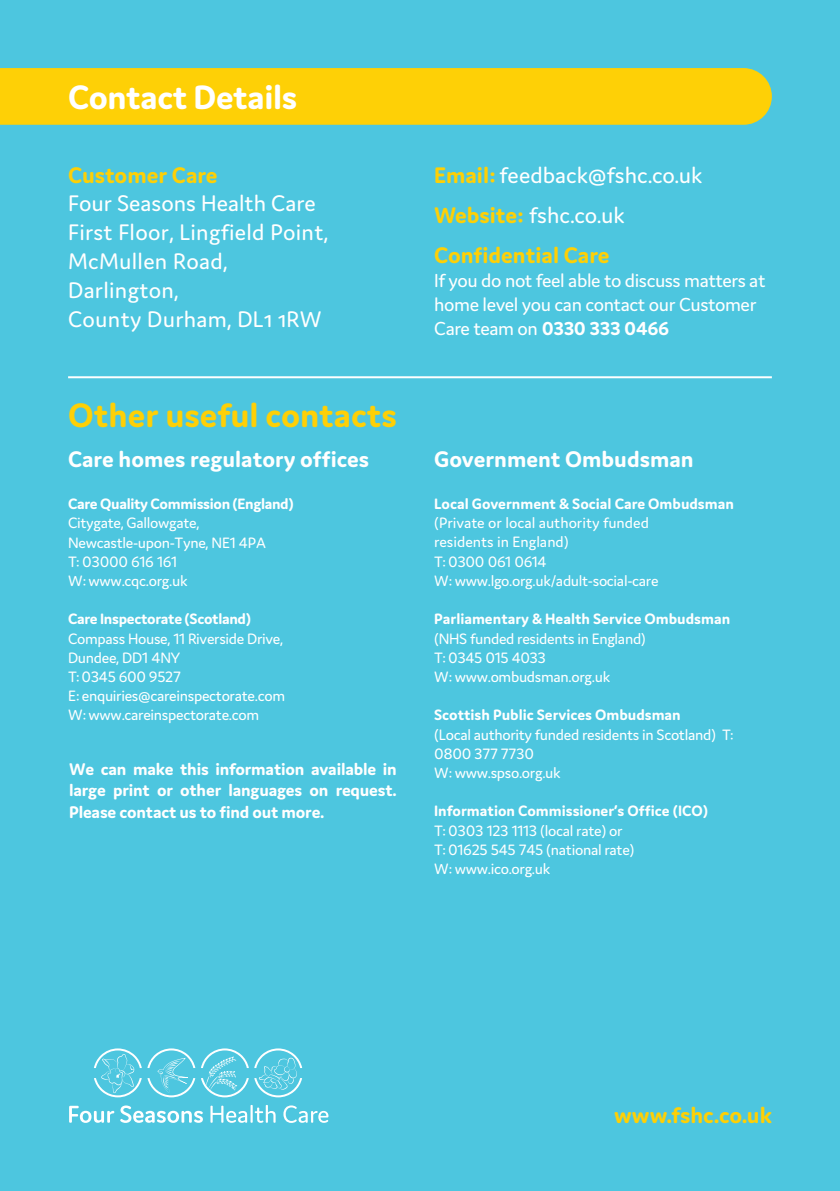
<style>
.page{position:relative;width:840px;height:1191px;background:#fff}
.page>*{position:absolute;margin:0;border:0;box-sizing:border-box;transform-origin:0 0}
.t1{font:700 36px "Domus";color:#fed006}
.t2{font:700 36px "Domus";letter-spacing:-.01em;color:#fff}
.t3{font:24px/28.8px "Domus";letter-spacing:.01em;color:#fff}
.t4{font:700 24px "Domus";color:#fff}
.t5{font:700 24px "Domus";color:#fed006}
.t6{font:20px/24px "Domus";letter-spacing:-.02em;color:#fff}
.t7{font:700 18px/21.6px "Domus";letter-spacing:-.01em;color:#fff;text-align:justify}
.t8{font:16px/19.2px "Domus";letter-spacing:-.02em;color:#fff}
.t9{font:16px/19.2px "Domus";color:#fff}
.s1{font-weight:700;color:#fed006}
.s2{font-weight:700}
</style>
<div class="page">
<div style="left:0;top:0;width:839px;height:1191px;background:#4dc6df"></div>
<div style="left:0;top:68px;width:771px;height:57px;background:#fed006"></div>
<hr style="left:68px;top:376px;width:703px;height:2px;background:#fff">
<svg style="left:69px;top:1105px;width:45px;height:17px"></svg>
<svg style="left:120px;top:1105px;width:83px;height:17px"></svg>
<svg style="left:210px;top:1105px;width:65px;height:17px"></svg>
<svg style="left:283px;top:1105px;width:45px;height:18px"></svg>
<svg style="left:201px;top:1048px;width:101px;height:49px"></svg>
<svg style="left:94px;top:1048px;width:101px;height:49px"></svg>
<p class="t2" style="left:68px;top:77px;width:230px">Contact Details</p>
<p class="t3" style="left:68px;top:160px;width:261px"><span class="s1">Customer Care<br></span>Four Seasons Health Care<br>First Floor, Lingfield Point,<br>McMullen Road,<br>Darlington,<br>County Durham, DL1 1RW</p>
<p class="t3" style="left:434px;top:160px;width:269px"><span class="s1">Email:</span>feedback@fshc.co.uk</p>
<p class="t3" style="left:434px;top:200px;width:192px"><span class="s1">Website:</span> fshc.co.uk</p>
<p class="t5" style="left:434px;top:242px;width:177px">Confidential Care</p>
<p class="t6" style="left:434px;top:268px;width:333px">If you do not feel able to discuss matters at home level you can contact our Customer<br>Care team on <span class="s2">0330 333 0466</span></p>
<p class="t1" style="left:68px;top:395px;width:330px">Other useful contacts</p>
<p class="t4" style="left:68px;top:446px;width:302px">Care homes regulatory offices</p>
<p class="t8" style="left:68px;top:494px;width:227px"><span class="s2">Care Quality Commission (England)<br></span>Citygate, Gallowgate,<br>Newcastle-upon-Tyne, NE1 4PA<br>T:03000 616 161<br>W: www.cqc.org.uk</p>
<p class="t8" style="left:68px;top:609px;width:218px"><span class="s2">Care Inspectorate (Scotland)<br></span>Compass House, 11 Riverside Drive,<br>Dundee, DD1 4NY<br>T:0345 600 9527<br>E: enquiries@careinspectorate.com<br>W: www.careinspectorate.com</p>
<p class="t7" style="left:69px;top:757px;width:329px">We can make this information available in large print or other languages on request.<br>Please contact us to find out more.</p>
<p class="t4" style="left:434px;top:446px;width:261px">Government Ombudsman</p>
<p class="t9" style="left:434px;top:494px;width:301px"><span class="s2">Local Government &amp; Social Care Ombudsman </span>(Private or local authority funded<br>residents in England)<br>T:0300 061 0614<br>W: www.lgo.org.uk/adult-social-care</p>
<p class="t8" style="left:434px;top:609px;width:297px"><span class="s2">Parliamentary &amp; Health Service Ombudsman </span>(NHS funded residents in England)<br>T: 0345 015 4033<br>W: www.ombudsman.org.uk</p>
<p class="t8" style="left:434px;top:705px;width:301px"><span class="s2">Scottish Public Services Ombudsman<br></span>(Local authority funded residents in Scotland) T:<br>0800 377 7730<br>W: www.spso.org.uk</p>
<p class="t8" style="left:434px;top:801px;width:275px"><span class="s2">Information Commissioner’s Office (ICO)<br></span>T:0303 123 1113 (local rate) or<br>T:01625 545 745 (national rate)<br>W: www.ico.org.uk</p>
<p class="t5" style="left:614px;top:1101px;width:159px">www.fshc.co.uk</p>
</div>
